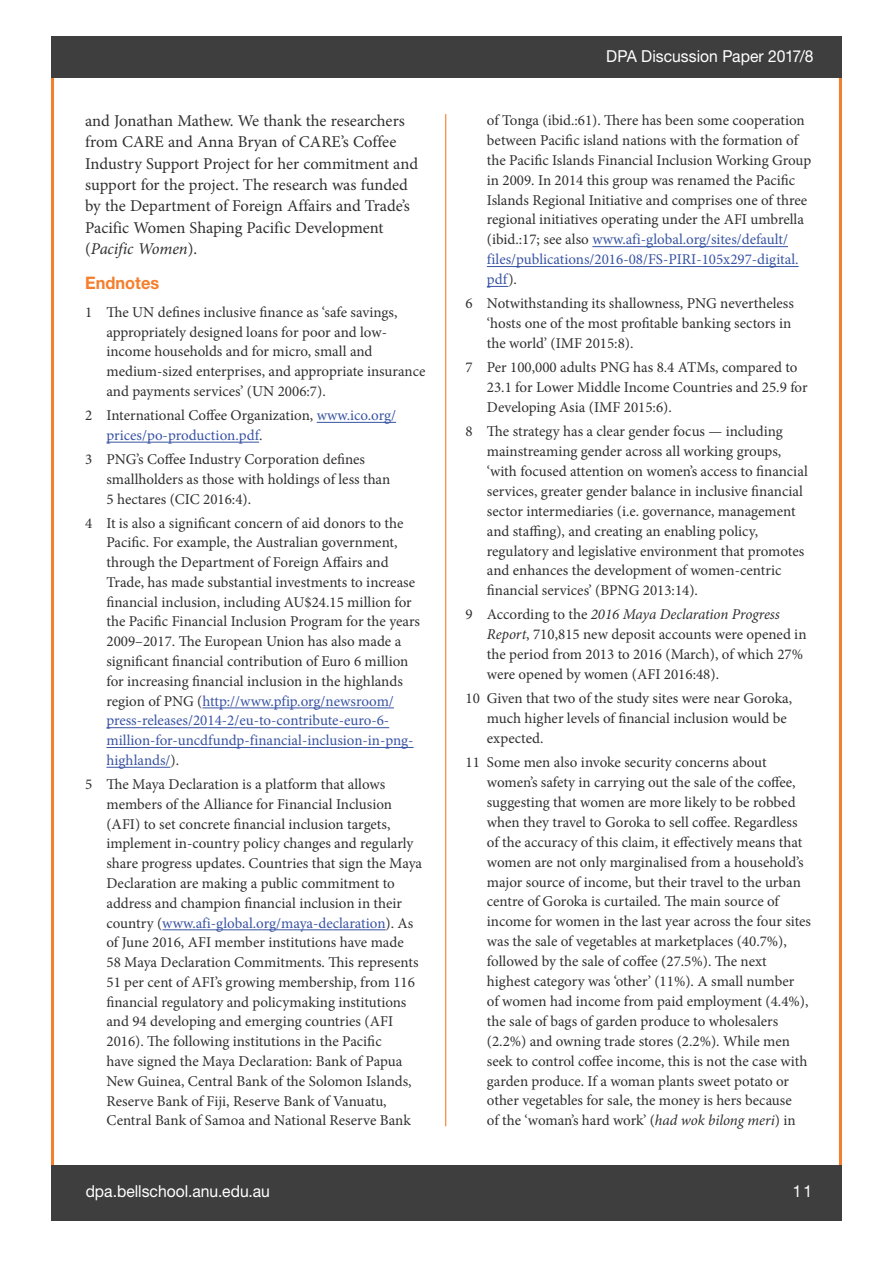
<style>
.page{position:relative;width:893px;height:1263px;background:#fff}
.page>*{position:absolute;margin:0;border:0;box-sizing:border-box;transform-origin:0 0}
.t1{font:700 17.25px "Helvetica Neue LT Std";color:#f47e2c;scale:.95 1}
.t2{font:16.5px/21.3px "Minion Pro";letter-spacing:-.005em;color:#312f30}
.t3{font:16.5px "Helvetica Neue LT Std";color:#fff;scale:.95 1}
.t4{font:15px/20px "Minion Pro";color:#312f30}
.t5{font:15px/19.8px "Minion Pro";color:#3853a3}
.s1{font-style:italic}
.s2{color:#312f30}
.s3{color:#3853a3}
</style>
<div class="page">
<div style="left:51px;top:1165px;width:790px;height:55px;background:#3e3e3f"></div>
<hr style="left:445px;top:114px;width:1px;height:1012px;background:#f47e2c">
<div style="left:51px;top:36px;width:791px;height:42px;background:#3e3e3f"></div>
<hr style="left:317px;top:422px;width:79px;height:1px;background:#3853a3">
<hr style="left:106px;top:442px;width:153px;height:1px;background:#3853a3">
<hr style="left:202px;top:708px;width:192px;height:1px;background:#3853a3">
<hr style="left:106px;top:727px;width:283px;height:1px;background:#3853a3">
<hr style="left:106px;top:747px;width:308px;height:1px;background:#3853a3">
<hr style="left:106px;top:767px;width:64px;height:1px;background:#3853a3">
<hr style="left:162px;top:929px;width:224px;height:1px;background:#3853a3">
<hr style="left:592px;top:246px;width:196px;height:1px;background:#3853a3">
<hr style="left:487px;top:266px;width:312px;height:1px;background:#3853a3">
<svg style="left:487px;top:286px;width:21px;height:1px"></svg>
<p class="t2" style="left:85px;top:110px;width:334px">and Jonathan Mathew. We thank the researchers from CARE and Anna Bryan of CARE’s Coffee Industry Support Project for her commitment and support for the project. The research was funded by the Department of Foreign Affairs and Trade’s Pacific Women Shaping Pacific Development (<span class="s1">Pacific Women</span>).</p>
<p class="t1" style="left:85px;top:272px;width:79px">Endnotes</p>
<p class="t4" style="left:106px;top:302px;width:320px;text-indent:-21px">1 The UN defines inclusive finance as ‘safe savings, appropriately designed loans for poor and low&shy;income households and for micro, small and medium-sized enterprises, and appropriate insurance and payments services’ (UN 2006:7).</p>
<p class="t5" style="left:106px;top:405px;width:291px;text-indent:-21px"><span class="s2">2 International Coffee Organization,</span> www.ico.org/ prices/po-production.pdf<span class="s2">.</span></p>
<p class="t4" style="left:106px;top:449px;width:285px;text-indent:-21px">3 PNG’s Coffee Industry Corporation defines smallholders as those with holdings of less than<br>5 hectares (CIC 2016:4).</p>
<p class="t4" style="left:106px;top:513px;width:315px;text-indent:-21px">4 It is also a significant concern of aid donors to the Pacific. For example, the Australian government, through the Department of Foreign Affairs and Trade, has made substantial investments to increase financial inclusion, including AU$24.15 million for the Pacific Financial Inclusion Program for the years 2009–2017. The European Union has also made a significant financial contribution of Euro 6 million for increasing financial inclusion in the highlands region of PNG (<span class="s3">http://www.pfip.org/newsroom/ press-releases/2014-2/eu-to-contribute-euro-6- million-for-uncdfundp-financial-inclusion-in-png&shy;highlands/</span>).</p>
<p class="t4" style="left:106px;top:774px;width:317px;text-indent:-21px">5 The Maya Declaration is a platform that allows members of the Alliance for Financial Inclusion (AFI) to set concrete financial inclusion targets, implement in-country policy changes and regularly share progress updates. Countries that sign the Maya Declaration are making a public commitment to address and champion financial inclusion in their country (<span class="s3">www.afi-global.org/maya-declaration</span>). As of June 2016, AFI member institutions have made<br>58 Maya Declaration Commitments. This represents 51 per cent of AFI’s growing membership, from 116 financial regulatory and policymaking institutions and 94 developing and emerging countries (AFI 2016). The following institutions in the Pacific<br>have signed the Maya Declaration: Bank of Papua New Guinea, Central Bank of the Solomon Islands, Reserve Bank of Fiji, Reserve Bank of Vanuatu, Central Bank of Samoa and National Reserve Bank</p>
<p class="t3" style="left:606px;top:47px;width:220px">DPA Discussion Paper 2017/8</p>
<p class="t4" style="left:487px;top:110px;width:326px">of Tonga (ibid.:61). There has been some cooperation between Pacific island nations with the formation of the Pacific Islands Financial Inclusion Working Group in 2009. In 2014 this group was renamed the Pacific Islands Regional Initiative and comprises one of three regional initiatives operating under the AFI umbrella (ibid.:17; see also <span class="s3">www.afi-global.org/sites/default/ files/publications/2016-08/FS-PIRI-105x297-digital. pdf</span>).</p>
<p class="t4" style="left:487px;top:294px;width:308px;text-indent:-21px">6 Notwithstanding its shallowness, PNG nevertheless ‘hosts one of the most profitable banking sectors in the world’ (IMF 2015:8).</p>
<p class="t4" style="left:487px;top:358px;width:322px;text-indent:-21px">7 Per 100,000 adults PNG has 8.4 ATMs, compared to<br>23.1 for Lower Middle Income Countries and 25.9 for<br>Developing Asia (IMF 2015:6).</p>
<p class="t4" style="left:487px;top:421px;width:322px;text-indent:-21px">8 The strategy has a clear gender focus — including mainstreaming gender across all working groups, ‘with focused attention on women’s access to financial services, greater gender balance in inclusive financial sector intermediaries (i.e. governance, management and staffing), and creating an enabling policy, regulatory and legislative environment that promotes and enhances the development of women-centric financial services’ (BPNG 2013:14).</p>
<p class="t4" style="left:487px;top:605px;width:321px;text-indent:-21px">9 According to the <span class="s1">2016 Maya Declaration Progress Report</span>, 710,815 new deposit accounts were opened in the period from 2013 to 2016 (March), of which 27% were opened by women (AFI 2016:48).</p>
<p class="t4" style="left:487px;top:689px;width:307px;text-indent:-21px">10 Given that two of the study sites were near Goroka, much higher levels of financial inclusion would be expected.</p>
<p class="t4" style="left:487px;top:752px;width:326px;text-indent:-21px">11 Some men also invoke security concerns about women’s safety in carrying out the sale of the coffee, suggesting that women are more likely to be robbed when they travel to Goroka to sell coffee. Regardless of the accuracy of this claim, it effectively means that women are not only marginalised from a household’s major source of income, but their travel to the urban centre of Goroka is curtailed. The main source of income for women in the last year across the four sites was the sale of vegetables at marketplaces (40.7%), followed by the sale of coffee (27.5%). The next highest category was ‘other’ (11%). A small number<br>of women had income from paid employment (4.4%), the sale of bags of garden produce to wholesalers (2.2%) and owning trade stores (2.2%). While men seek to control coffee income, this is not the case with garden produce. If a woman plants sweet potato or other vegetables for sale, the money is hers because<br>of the ‘woman’s hard work’ (<span class="s1">had wok bilong meri</span>) in</p>
<p class="t3" style="left:86px;top:1181px;width:195px">dpa.bellschool.anu.edu.au</p>
<p class="t3" style="left:793px;top:1181px;width:22px">11</p>
</div>
